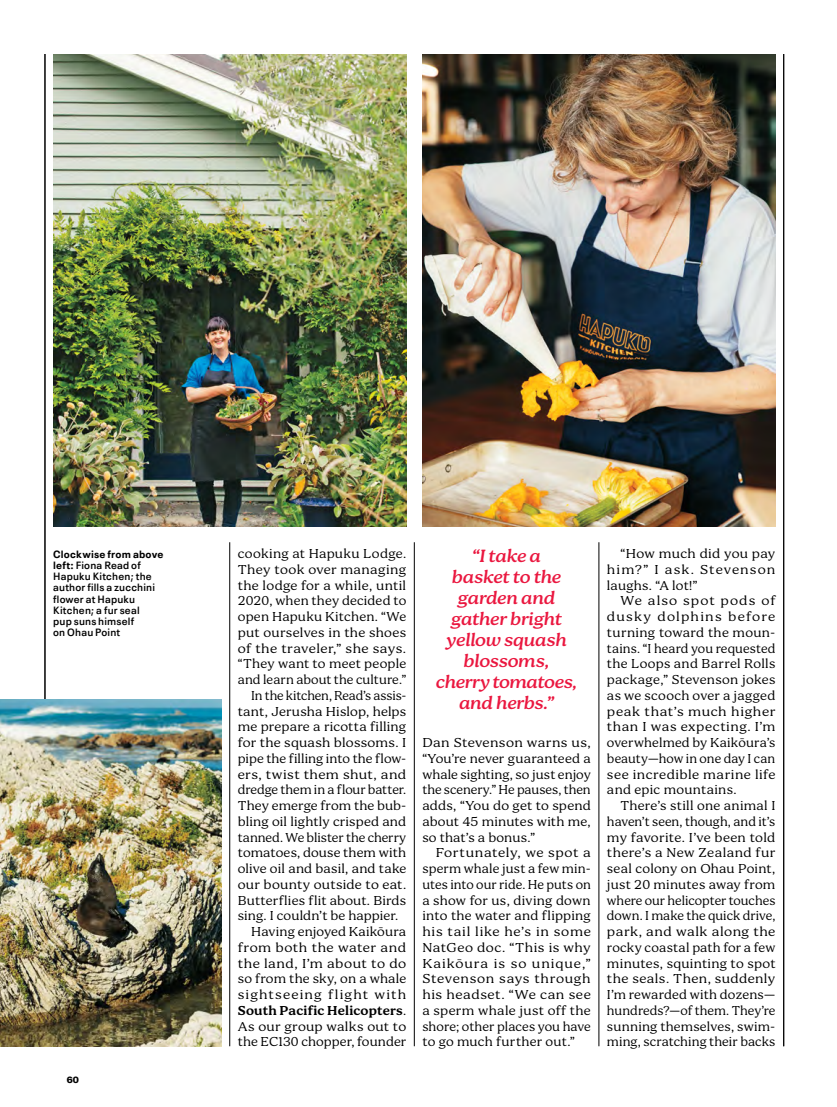
<style>
.page{position:relative;width:837px;height:1107px;background:#fff}
.page>*{position:absolute;margin:0;border:0;box-sizing:border-box;transform-origin:0 0}
.t1{font:italic 500 18px/21px "Bogue";letter-spacing:-.02em;color:#ea173f;text-align:center}
.t2{font:300 13.2px/15.8px "Bogue";letter-spacing:.015em;color:#000;text-align:justify}
.t3{font:300 13.2px/15.8px "Bogue";letter-spacing:.015em;color:#000;text-align:justify;scale:1.05 1}
.t4{font:300 13.2px/15.8px "Bogue";letter-spacing:.015em;color:#000;text-align:justify;scale:1.04 1}
.t5{font:300 13.2px "Bogue";letter-spacing:-.01em;color:#000;scale:.95 1}
.t6{font:300 13.2px "Bogue";letter-spacing:-.005em;color:#000;scale:.96 1}
.t7{font:300 13.2px "Bogue";letter-spacing:-.005em;color:#000}
.t8{font:600 13.2px "Bogue";letter-spacing:.015em;color:#000}
.t9{font:300 13.2px "Bogue";letter-spacing:.08em;color:#000;scale:1.05 1}
.t10{font:300 13.2px "Bogue";letter-spacing:.035em;color:#000;scale:1.05 1}
.t11{font:600 10.5px/11.2px "Neue Plak Text";letter-spacing:.02em;color:#000}
.t12{font:900 9px "Neue Plak";color:#000}
.s1{font-weight:700}
.s2{font-weight:300}
</style>
<div class="page">
<hr style="left:229px;top:542px;width:1px;height:504px;background:#000">
<hr style="left:414px;top:542px;width:1px;height:504px;background:#000">
<hr style="left:599px;top:542px;width:1px;height:504px;background:#000">
<hr style="left:783px;top:54px;width:1px;height:992px;background:#000">
<hr style="left:45px;top:54px;width:1px;height:992px;background:#000">
<img style="left:53px;top:54px;width:353px;height:472px">
<img style="left:0;top:700px;width:222px;height:346px">
<img style="left:422px;top:54px;width:353px;height:472px">
<p class="t11" style="left:53px;top:547px;width:112px"><span class="s1">Clockwise from above left:</span> Fiona Read of<br>Hapuku Kitchen; the author fills a zucchini flower at Hapuku<br>Kitchen; a fur seal<br>pup suns himself<br>on Ohau Point</p>
<p class="t2" style="left:607px;top:546px;width:170px;text-indent:14px">“How much did you pay him?” I ask. Stevenson laughs. “A lot!”</p>
<p class="t2" style="left:238px;top:546px;width:170px">cooking at Hapuku Lodge.</p>
<p class="t2" style="left:238px;top:561px;width:170px">They took over managing</p>
<p class="t2" style="left:238px;top:577px;width:170px">the lodge for a while, until</p>
<p class="t2" style="left:238px;top:593px;width:170px">2020, when they decided to</p>
<p class="t2" style="left:238px;top:609px;width:170px">open Hapuku Kitchen. “We</p>
<p class="t2" style="left:238px;top:624px;width:170px">put ourselves in the shoes</p>
<p class="t3" style="left:238px;top:640px;width:162px">of the traveler,” she says.</p>
<p class="t2" style="left:238px;top:656px;width:170px">“They want to meet people</p>
<p class="t2" style="left:238px;top:672px;width:170px">and learn about the culture.”</p>
<p class="t5" style="left:251px;top:687px;width:165px">In the kitchen, Read’s assis-</p>
<p class="t2" style="left:238px;top:703px;width:170px">tant, Jerusha Hislop, helps</p>
<p class="t2" style="left:238px;top:719px;width:170px">me prepare a ricotta filling</p>
<p class="t2" style="left:238px;top:735px;width:170px">for the squash blossoms. I</p>
<p class="t2" style="left:238px;top:750px;width:170px">pipe the filling into the flow-</p>
<p class="t3" style="left:238px;top:766px;width:162px">ers, twist them shut, and</p>
<p class="t6" style="left:238px;top:782px;width:177px">dredge them in a flour batter.</p>
<p class="t2" style="left:238px;top:798px;width:170px">They emerge from the bub-</p>
<p class="t2" style="left:238px;top:813px;width:170px">bling oil lightly crisped and</p>
<p class="t7" style="left:238px;top:829px;width:170px">tanned. We blister the cherry</p>
<p class="t2" style="left:238px;top:845px;width:170px">tomatoes, douse them with</p>
<p class="t2" style="left:238px;top:861px;width:170px">olive oil and basil, and take</p>
<p class="t2" style="left:238px;top:876px;width:170px">our bounty outside to eat.</p>
<p class="t2" style="left:238px;top:892px;width:170px">Butterflies flit about. Birds</p>
<p class="t2" style="left:238px;top:908px;width:162px">sing. I couldn’t be happier.</p>
<p class="t2" style="left:251px;top:924px;width:156px">Having enjoyed Kaikōura</p>
<p class="t10" style="left:238px;top:939px;width:162px">from both the water and</p>
<p class="t3" style="left:238px;top:955px;width:162px">the land, I’m about to do</p>
<p class="t2" style="left:238px;top:971px;width:170px">so from the sky, on a whale</p>
<p class="t9" style="left:238px;top:987px;width:162px">sightseeing flight with</p>
<p class="t8" style="left:238px;top:1002px;width:170px">South Pacific Helicopters<span class="s2">.</span></p>
<p class="t2" style="left:238px;top:1018px;width:170px">As our group walks out to</p>
<p class="t2" style="left:238px;top:1034px;width:170px">the EC130 chopper, founder</p>
<h1 class="t1" style="left:436px;top:546px;width:143px">“I take a<br>basket to the garden and gather bright yellow squash blossoms, cherry tomatoes, and herbs.”</h1>
<p class="t4" style="left:422px;top:735px;width:164px">Dan Stevenson warns us, “You’re never guaranteed a whale sighting, so just enjoy the scenery.” He pauses, then adds, “You do get to spend about 45 minutes with me, so that’s a bonus.”</p>
<p class="t3" style="left:422px;top:845px;width:162px;text-indent:14px">Fortunately, we spot a sperm whale just a few min&shy;utes into our ride. He puts on a show for us, diving down into the water and flipping his tail like he’s in some NatGeo doc. “This is why Kaikōura is so unique,” Stevenson says through his headset. “We can see a sperm whale just off the shore; other places you have to go much further out.”</p>
<p class="t3" style="left:607px;top:593px;width:162px;text-indent:14px">We also spot pods of dusky dolphins before turning toward the moun&shy;tains. “I heard you requested the Loops and Barrel Rolls package,” Stevenson jokes as we scooch over a jagged peak that’s much higher than I was expecting. I’m overwhelmed by Kaikōura’s beauty—how in one day I can see incredible marine life and epic mountains.</p>
<p class="t2" style="left:607px;top:798px;width:170px;text-indent:14px">There’s still one animal I haven’t seen, though, and it’s my favorite. I’ve been told there’s a New Zealand fur seal colony on Ohau Point, just 20 minutes away from where our helicopter touches down. I make the quick drive, park, and walk along the rocky coastal path for a few minutes, squinting to spot the seals. Then, suddenly I’m rewarded with dozens— hundreds?—of them. They’re sunning themselves, swim&shy;ming, scratching their backs</p>
<p class="t12" style="left:67px;top:1072px;width:14px">60</p>
</div>
